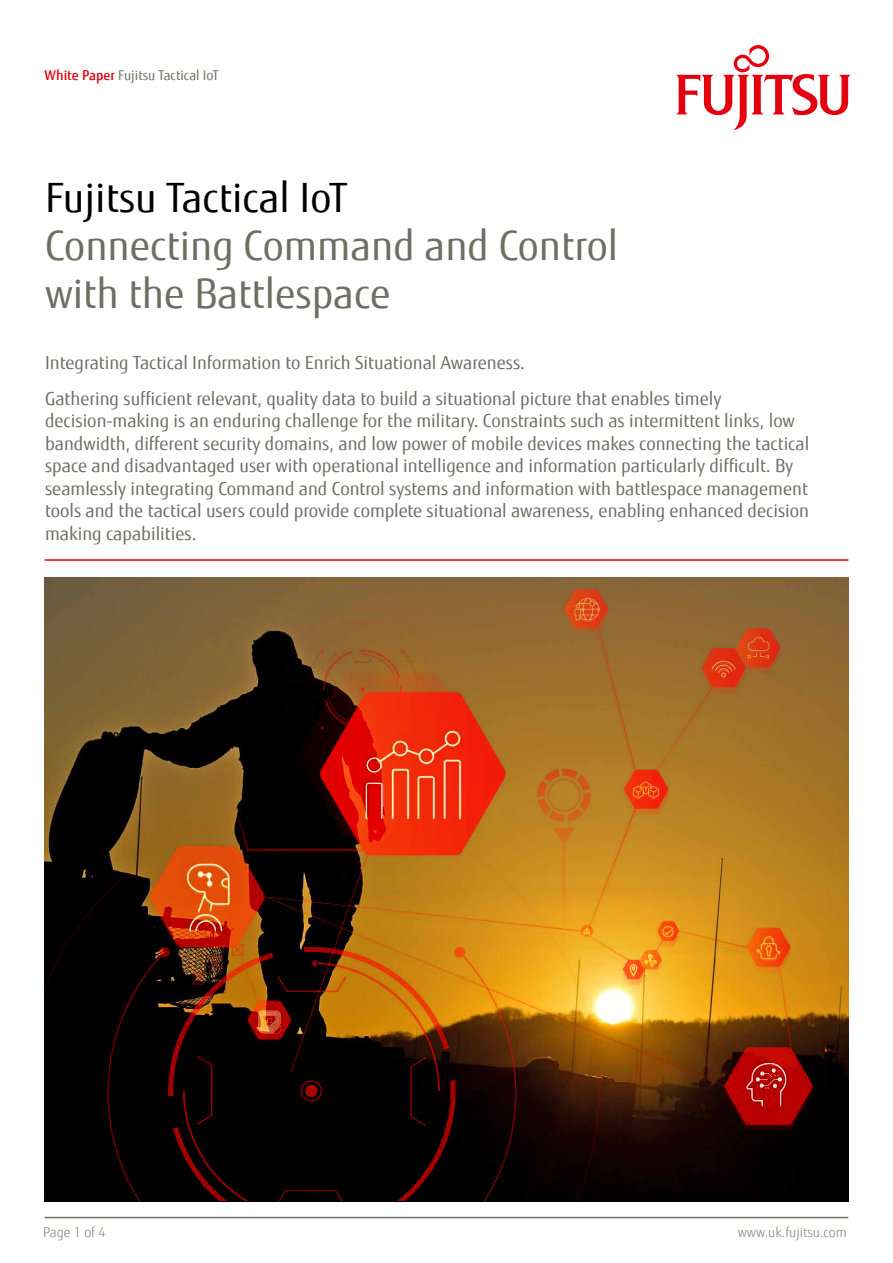
<style>
.page{position:relative;width:893px;height:1263px;background:#fff}
.page>*{position:absolute;margin:0;border:0;box-sizing:border-box;transform-origin:0 0}
.t1{font:40.5px/48px "Fujitsu Sans";color:#6f6e65}
.t2{font:40.5px "Fujitsu Sans";color:#000}
.t3{font:18px/22.5px "Fujitsu Sans";color:#6f6e65}
.t4{font:13.5px "Fujitsu Sans";color:#6f6e65}
.t5{font:300 13.5px "Fujitsu Sans";color:#87867e}
.s1{font-weight:500;color:#e3000f}
</style>
<div class="page">
<hr style="left:45px;top:1217px;width:803px;height:1px;background:#6f6e65">
<svg style="left:676px;top:45px;width:175px;height:85px"></svg>
<hr style="left:45px;top:559px;width:803px;height:2px;background:#e3000f">
<img style="left:45px;top:577px;width:803px;height:623px">
<p class="t4" style="left:45px;top:67px;width:176px"><span class="s1">White Paper</span> Fujitsu Tactical IoT</p>
<h1 class="t2" style="left:45px;top:174px;width:303px">Fujitsu Tactical IoT</h1>
<h1 class="t1" style="left:45px;top:223px;width:575px">Connecting Command and Control with the Battlespace</h1>
<p class="t3" style="left:45px;top:345px;width:678px;line-height:35.2px">Integrating Tactical Information to Enrich Situational Awareness.<br>Gathering sufficient relevant, quality data to build a situational picture that enables timely</p>
<p class="t3" style="left:45px;top:410px;width:766px">decision-making is an enduring challenge for the military. Constraints such as intermittent links, low bandwidth, different security domains, and low power of mobile devices makes connecting the tactical space and disadvantaged user with operational intelligence and information particularly difficult. By seamlessly integrating Command and Control systems and information with battlespace management tools and the tactical users could provide complete situational awareness, enabling enhanced decision making capabilities.</p>
<p class="t5" style="left:43px;top:1225px;width:64px">Page 1 of 4</p>
<p class="t5" style="left:738px;top:1225px;width:111px">www.uk.fujitsu.com</p>
</div>
